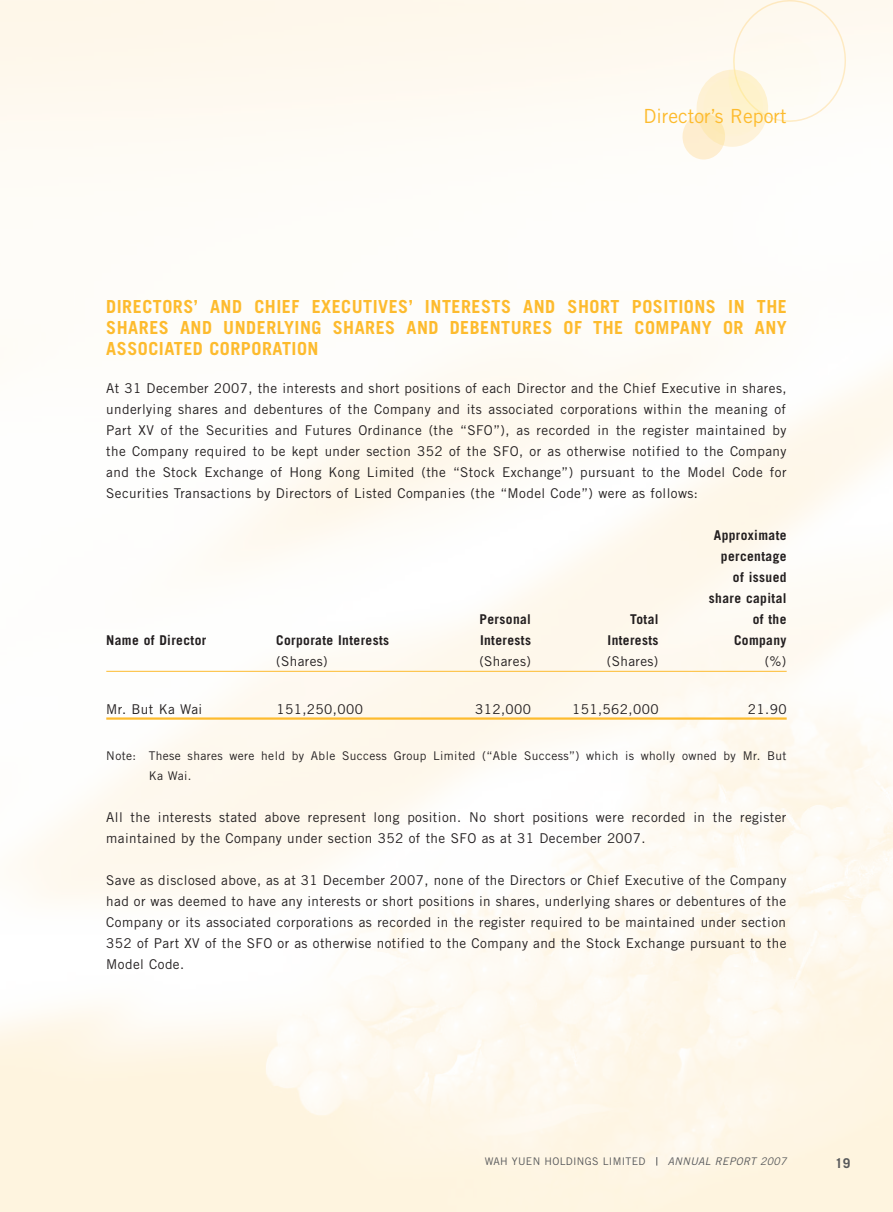
<style>
.page{position:relative;width:893px;height:1212px;background:#fff}
.page>*{position:absolute;margin:0;border:0;box-sizing:border-box;transform-origin:0 0}
.t1{font:19.5px "Trade Gothic LT Std";color:#fdbb2e}
.t2{font:700 18px/21px "Trade Gothic LT Std";letter-spacing:.03em;color:#fdbb2e;text-align:justify}
.t3{font:13.5px/21px "Trade Gothic LT Std";letter-spacing:.03em;color:#231f20;text-align:justify}
.t4{font:700 13.5px/21px "Trade Gothic LT Std";letter-spacing:.03em;color:#231f20;text-align:right}
.t5{font:700 13.5px "Trade Gothic LT Std";color:#57585a}
.t6{font:12px/19.5px "Trade Gothic LT Std";letter-spacing:.03em;color:#231f20}
.t7{font:10.5px "Trade Gothic LT Std";letter-spacing:.03em;color:#57585a}
.t8{font:italic 10.5px "Trade Gothic LT Std";letter-spacing:.03em;color:#57585a}
</style>
<div class="page">
<svg style="left:682px;top:0;width:166px;height:160px"></svg>
<svg style="left:728px;top:32px;width:93px;height:93px;fill:#fefaf1"></svg>
<svg style="left:703px;top:77px;width:60px;height:59px;background:#fdf0cc"></svg>
<hr style="left:106px;top:671px;width:681px;height:1px;background:#fdbb2e">
<hr style="left:106px;top:717px;width:681px;height:3px;background:#fdbb2e">
<p class="t1" style="left:643px;top:104px;width:145px">Director’s Report</p>
<p class="t2" style="left:106px;top:295px;width:682px">DIRECTORS’ AND CHIEF EXECUTIVES’ INTERESTS AND SHORT POSITIONS IN THE SHARES AND UNDERLYING SHARES AND DEBENTURES OF THE COMPANY OR ANY ASSOCIATED CORPORATION</p>
<p class="t3" style="left:106px;top:377px;width:682px">At 31 December 2007, the interests and short positions of each Director and the Chief Executive in shares, underlying shares and debentures of the Company and its associated corporations within the meaning of Part XV of the Securities and Futures Ordinance (the “SFO”), as recorded in the register maintained by the Company required to be kept under section 352 of the SFO, or as otherwise notified to the Company and the Stock Exchange of Hong Kong Limited (the “Stock Exchange”) pursuant to the Model Code for Securities Transactions by Directors of Listed Companies (the “M odel Code”) were as follows:</p>
<p class="t4" style="left:709px;top:524px;width:79px">Approximate percentage of issued share capital</p>
<p class="t4" style="left:480px;top:608px;width:53px">Personal</p>
<p class="t4" style="left:630px;top:608px;width:30px">Total</p>
<p class="t4" style="left:753px;top:608px;width:35px">of the</p>
<p class="t4" style="left:106px;top:629px;width:102px">Name of Director</p>
<p class="t4" style="left:276px;top:629px;width:114px">Corporate Interests</p>
<p class="t4" style="left:480px;top:629px;width:53px">Interests</p>
<p class="t4" style="left:608px;top:629px;width:53px">Interests</p>
<p class="t4" style="left:734px;top:629px;width:54px">Company</p>
<p class="t3" style="left:276px;top:650px;width:53px">(Shares)</p>
<p class="t3" style="left:479px;top:650px;width:53px">(Shares)</p>
<p class="t3" style="left:607px;top:650px;width:53px">(Shares)</p>
<p class="t3" style="left:765px;top:650px;width:23px">(%)</p>
<p class="t3" style="left:106px;top:698px;width:97px">M r. But Ka Wai</p>
<p class="t3" style="left:276px;top:698px;width:88px">151,250,000</p>
<p class="t3" style="left:475px;top:698px;width:58px">312,000</p>
<p class="t3" style="left:572px;top:698px;width:88px">151,562,000</p>
<p class="t3" style="left:748px;top:698px;width:40px">21.90</p>
<p class="t6" style="left:149px;top:746px;width:639px;text-indent:-43px">Note: These shares were held by Able Success Group Limited (“Able Success”) which is wholly owned by M r. But<br>Ka Wai.</p>
<p class="t3" style="left:106px;top:806px;width:682px">All the interests stated above represent long position. N o short positions were recorded in the register maintained by the Company under section 352 of the SFO as at 31 December 2007.</p>
<p class="t3" style="left:106px;top:869px;width:682px">Save as disclosed above, as at 31 December 2007, none of the Directors or Chief Executive of the Company had or was deemed to have any interests or short positions in shares, underlying shares or debentures of the Company or its associated corporations as recorded in the register required to be maintained under section 352 of Part XV of the SFO or as otherwise notified to the Company and the Stock Exchange pursuant to the Model Code.</p>
<p class="t7" style="left:485px;top:1155px;width:162px">Wah Yuen Holdings Limited</p>
<p class="t8" style="left:668px;top:1155px;width:120px">ANNUAL REPORT 2007</p>
<p class="t5" style="left:835px;top:1155px;width:17px">19</p>
</div>
